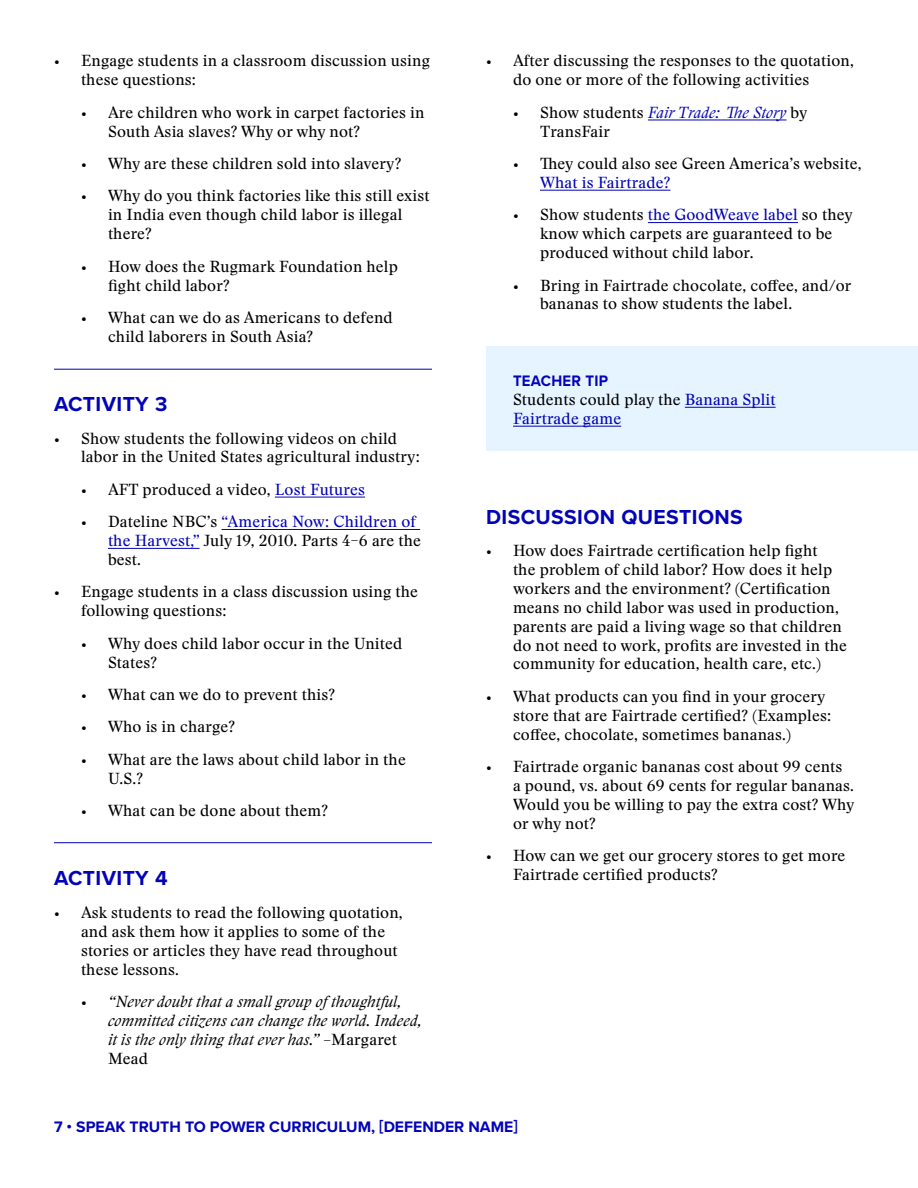
<style>
.page{position:relative;width:918px;height:1188px;background:#fff}
.page>*{position:absolute;margin:0;border:0;box-sizing:border-box;transform-origin:0 0}
.Tertiary_header__blu{font:700 21px "Proxima Nova";letter-spacing:.02em;color:#0303b8}
.Body_Copy__Black{font:15.75px/18.9px "Stanley";letter-spacing:.01em;color:#000}
.t1{font:italic 15.75px/18.9px "Stanley";letter-spacing:.01em;color:#000}
.t2{font:700 15.75px "Proxima Nova";color:#0303b8}
.Body_Copy__Black-2{font:15.75px "Stanley";letter-spacing:.01em;color:#0303b8}
.t3{font:700 15.75px "Proxima Nova";letter-spacing:.02em;color:#0303b8;scale:.95 1}
.s1{font-family:"Proxima Nova";font-weight:700}
.s2{color:#0303b8}
.s3{font-family:"Proxima Nova";font-weight:700;font-style:normal}
.s4{font-style:normal}
.s5{font-style:italic;color:#0303b8}
</style>
<div class="page">
<hr style="left:275px;top:497px;width:90px;height:1px;background:#0303b8">
<hr style="left:222px;top:529px;width:198px;height:1px;background:#0303b8">
<hr style="left:108px;top:548px;width:92px;height:1px;background:#0303b8">
<hr style="left:648px;top:120px;width:138px;height:1px;background:#0303b8">
<hr style="left:540px;top:190px;width:130px;height:1px;background:#0303b8">
<hr style="left:648px;top:222px;width:150px;height:1px;background:#0303b8">
<hr style="left:54px;top:842px;width:378px;height:1px;background:#0303b8">
<div style="left:486px;top:347px;width:432px;height:104px;background:#e6f4ff"></div>
<hr style="left:685px;top:407px;width:91px;height:1px;background:#0303b8">
<hr style="left:513px;top:426px;width:108px;height:1px;background:#0303b8">
<hr style="left:54px;top:369px;width:378px;height:1px;background:#0303b8">
<p class="Body_Copy__Black" style="left:81px;top:52px;width:351px;text-indent:-27px"><span class="s1">•</span> Engage students in a classroom discussion using these questions:</p>
<p class="Body_Copy__Black" style="left:108px;top:103px;width:318px;text-indent:-27px"><span class="s1">•</span> Are children who work in carpet factories in<br>South Asia slaves? Why or why not?</p>
<p class="Body_Copy__Black" style="left:81px;top:154px;width:322px"><span class="s1">•</span> Why are these children sold into slavery?</p>
<p class="Body_Copy__Black" style="left:108px;top:187px;width:323px;text-indent:-27px"><span class="s1">•</span> Why do you think factories like this still exist in India even though child labor is illegal there?</p>
<p class="Body_Copy__Black" style="left:108px;top:257px;width:291px;text-indent:-27px"><span class="s1">•</span> How does the Rugmark Foundation help fight child labor?</p>
<p class="Body_Copy__Black" style="left:108px;top:308px;width:286px;text-indent:-27px"><span class="s1">•</span> What can we do as Americans to defend child laborers in South Asia?</p>
<p class="Tertiary_header__blu" style="left:54px;top:389px;width:115px">ACTIVITY 3</p>
<p class="Body_Copy__Black" style="left:81px;top:429px;width:340px;text-indent:-27px"><span class="s1">•</span> Show students the following videos on child labor in the United States agricultural industry:</p>
<p class="Body_Copy__Black" style="left:81px;top:480px;width:285px"><span class="s1">•</span> AFT produced a video, <span class="s2">Lost Futures</span></p>
<p class="Body_Copy__Black" style="left:108px;top:512px;width:315px;text-indent:-27px"><span class="s1">•</span> Dateline NBC’s <span class="s2">“America Now: Children of the Harvest,”</span> July 19, 2010. Parts 4–6 are the best.</p>
<p class="Body_Copy__Black" style="left:81px;top:583px;width:339px;text-indent:-27px"><span class="s1">•</span> Engage students in a class discussion using the following questions:</p>
<p class="Body_Copy__Black" style="left:108px;top:634px;width:296px;text-indent:-27px"><span class="s1">•</span> Why does child labor occur in the United<br>States?</p>
<p class="Body_Copy__Black" style="left:81px;top:685px;width:256px"><span class="s1">•</span> What can we do to prevent this?</p>
<p class="Body_Copy__Black" style="left:81px;top:718px;width:156px"><span class="s1">•</span> Who is in charge?</p>
<p class="Body_Copy__Black" style="left:108px;top:750px;width:299px;text-indent:-27px"><span class="s1">•</span> What are the laws about child labor in the<br>U.S.?</p>
<p class="Body_Copy__Black" style="left:81px;top:801px;width:249px"><span class="s1">•</span> What can be done about them?</p>
<p class="Tertiary_header__blu" style="left:54px;top:863px;width:115px">ACTIVITY 4</p>
<p class="Body_Copy__Black" style="left:81px;top:903px;width:323px;text-indent:-27px"><span class="s1">•</span> Ask students to read the following quotation, and ask them how it applies to some of the stories or articles they have read throughout these lessons.</p>
<p class="t1" style="left:108px;top:992px;width:315px;text-indent:-27px"><span class="s3">•</span> “Never doubt that a small group of thoughtful, committed citizens can change the world. Indeed, it is the only thing that ever has.” <span class="s4">–Margaret Mead</span></p>
<p class="Body_Copy__Black" style="left:513px;top:52px;width:342px;text-indent:-27px"><span class="s1">•</span> After discussing the responses to the quotation, do one or more of the following activities</p>
<p class="Body_Copy__Black" style="left:540px;top:103px;width:269px;text-indent:-27px"><span class="s1">•</span> Show students <span class="s5">Fair Trade: The Story</span> by<br>TransFair</p>
<p class="Body_Copy__Black" style="left:540px;top:154px;width:323px;text-indent:-27px"><span class="s1">•</span> They could also see Green America’s website,<br><span class="s2">What is Fairtrade?</span></p>
<p class="Body_Copy__Black" style="left:540px;top:206px;width:314px;text-indent:-27px"><span class="s1">•</span> Show students <span class="s2">the GoodWeave label</span> so they know which carpets are guaranteed to be produced without child labor.</p>
<p class="Body_Copy__Black" style="left:540px;top:276px;width:313px;text-indent:-27px"><span class="s1">•</span> Bring in Fairtrade chocolate, coffee, and/or bananas to show students the label.</p>
<p class="t3" style="left:513px;top:369px;width:102px">TEACHER TIP</p>
<p class="Body_Copy__Black" style="left:513px;top:390px;width:264px">Students could play the <span class="s2">Banana Split</span></p>
<p class="Body_Copy__Black-2" style="left:513px;top:408px;width:110px">Fairtrade game</p>
<p class="Tertiary_header__blu" style="left:486px;top:501px;width:258px">DISCUSSION QUESTIONS</p>
<p class="Body_Copy__Black" style="left:513px;top:541px;width:335px;text-indent:-27px"><span class="s1">•</span> How does Fairtrade certification help fight<br>the problem of child labor? How does it help workers and the environment? (Certification means no child labor was used in production, parents are paid a living wage so that children do not need to work, profits are invested in the community for education, health care, etc.)</p>
<p class="Body_Copy__Black" style="left:513px;top:687px;width:320px;text-indent:-27px"><span class="s1">•</span> What products can you find in your grocery store that are Fairtrade certified? (Examples: coffee, chocolate, sometimes bananas.)</p>
<p class="Body_Copy__Black" style="left:513px;top:757px;width:343px;text-indent:-27px"><span class="s1">•</span> Fairtrade organic bananas cost about 99 cents<br>a pound, vs. about 69 cents for regular bananas.<br>Would you be willing to pay the extra cost? Why or why not?</p>
<p class="Body_Copy__Black" style="left:513px;top:846px;width:334px;text-indent:-27px"><span class="s1">•</span> How can we get our grocery stores to get more<br>Fairtrade certified products?</p>
<p class="t2" style="left:54px;top:1115px;width:465px">7 • SPEAK TRUTH TO POWER CURRICULUM, [DEFENDER NAME]</p>
</div>
